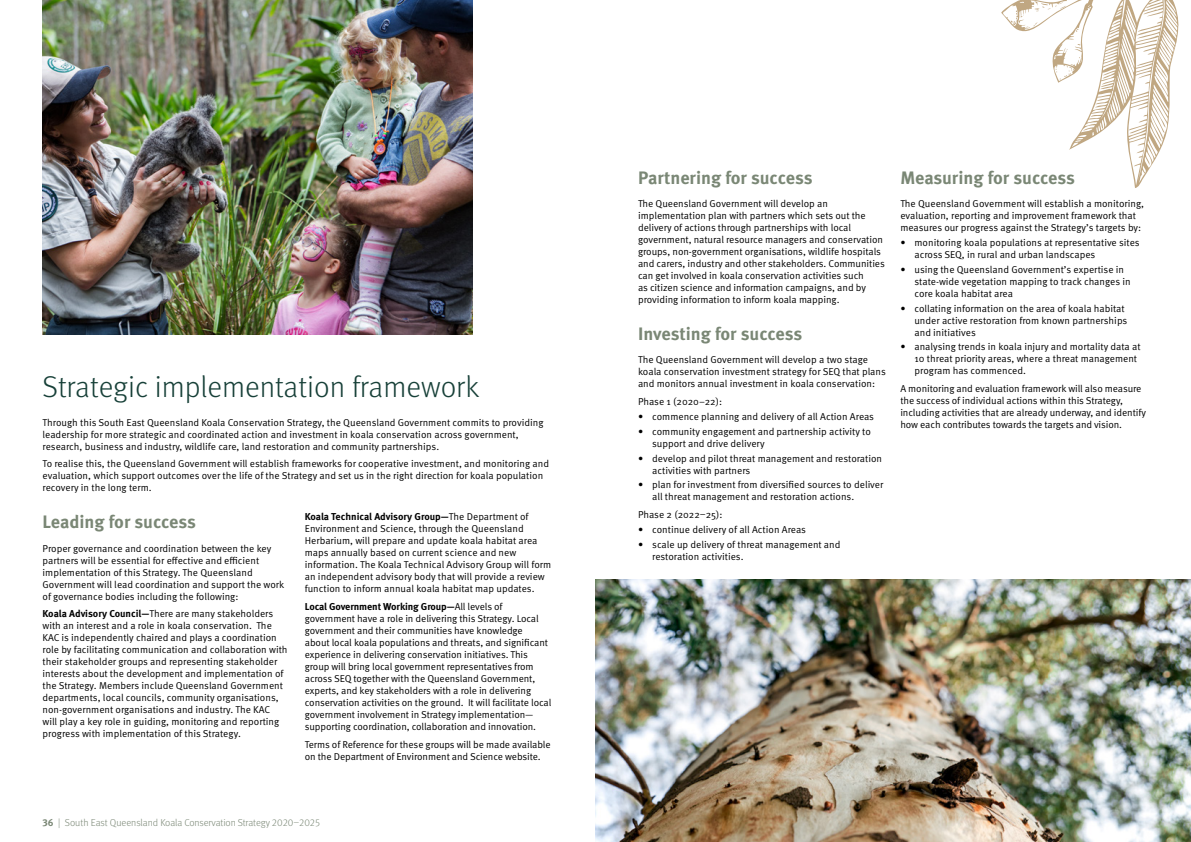
<style>
.page{position:relative;width:1191px;height:842px;background:#fff}
.page>*{position:absolute;margin:0;border:0;box-sizing:border-box;transform-origin:0 0}
.t1{font:300 30px "Meta OT";color:#174038}
.t2{font:700 18px "Meta OT";letter-spacing:-.005em;color:#7a8775}
.t3{font:10px/12px "Meta OT Norm";letter-spacing:-.005em;color:#000}
.t4{font:700 10px "Meta OT";letter-spacing:-.01em;color:#000}
.t5{font:300 10px "Meta OT";letter-spacing:-.01em;color:#7a8775}
.s1{font-family:"Meta OT";font-weight:700}
.s2{font-family:"Meta OT Norm";font-weight:400}
.s3{font-weight:700}
</style>
<div class="page">
<img style="left:43px;top:0;width:429px;height:334px">
<img style="left:595px;top:580px;width:596px;height:262px">
<svg style="left:1001px;top:0;width:178px;height:188px"></svg>
<h1 class="t1" style="left:43px;top:369px;width:438px">Strategic implementation framework</h1>
<p class="t3" style="left:43px;top:416px;width:502px">Through this South East Queensland Koala Conservation Strategy, the Queensland Government commits to providing leadership for more strategic and coordinated action and investment in koala conservation across government, research, business and industry, wildlife care, land restoration and community partnerships.</p>
<p class="t3" style="left:43px;top:458px;width:508px">To realise this, the Queensland Government will establish frameworks for cooperative investment, and monitoring and evaluation, which support outcomes over the life of the Strategy and set us in the right direction for koala population recovery in the long term.</p>
<h2 class="t2" style="left:43px;top:511px;width:155px">Leading for success</h2>
<p class="t3" style="left:43px;top:542px;width:243px">Proper governance and coordination between the key partners will be essential for effective and efficient implementation of this Strategy. The Queensland Government will lead coordination and support the work of governance bodies including the following:</p>
<p class="t3" style="left:43px;top:608px;width:246px"><span class="s1">Koala Advisory Council—</span>There are many stakeholders with an interest and a role in koala conservation. The KAC is independently chaired and plays a coordination role by facilitating communication and collaboration with their stakeholder groups and representing stakeholder interests about the development and implementation of the Strategy. Members include Queensland Government departments, local councils, community organisations, non-government organisations and industry. The KAC will play a key role in guiding, monitoring and reporting progress with implementation of this Strategy.</p>
<p class="t4" style="left:305px;top:511px;width:225px">Koala Technical Advisory Group—<span class="s2">The Department of</span></p>
<p class="t3" style="left:305px;top:523px;width:248px">Environment and Science, through the Queensland Herbarium, will prepare and update koala habitat area maps annually based on current science and new information. The Koala Technical Advisory Group will form an independent advisory body that will provide a review function to inform annual koala habitat map updates.</p>
<p class="t4" style="left:305px;top:600px;width:199px">Local Government Working Group—<span class="s2">All levels of</span></p>
<p class="t3" style="left:305px;top:613px;width:248px">government have a role in delivering this Strategy. Local government and their communities have knowledge<br>about local koala populations and threats, and significant experience in delivering conservation initiatives. This group will bring local government representatives from across SEQ together with the Queensland Government, experts, and key stakeholders with a role in delivering conservation activities on the ground. It will facilitate local government involvement in Strategy implementation— supporting coordination, collaboration and innovation.</p>
<p class="t3" style="left:305px;top:738px;width:247px">Terms of Reference for these groups will be made available on the Department of Environment and Science website.</p>
<p class="t5" style="left:43px;top:816px;width:279px"><span class="s3">36</span> | South East Queensland Koala Conservation Strategy 2020–2025</p>
<h2 class="t2" style="left:638px;top:167px;width:176px">Partnering for success</h2>
<p class="t3" style="left:638px;top:198px;width:248px">The Queensland Government will develop an implementation plan with partners which sets out the delivery of actions through partnerships with local government, natural resource managers and conservation groups, non-government organisations, wildlife hospitals and carers, industry and other stakeholders. Communities can get involved in koala conservation activities such<br>as citizen science and information campaigns, and by providing information to inform koala mapping.</p>
<h2 class="t2" style="left:638px;top:323px;width:166px">Investing for success</h2>
<p class="t3" style="left:638px;top:354px;width:249px">The Queensland Government will develop a two stage koala conservation investment strategy for SEQ that plans and monitors annual investment in koala conservation:</p>
<p class="t3" style="left:638px;top:396px;width:86px">Phase 1 (2020–22):</p>
<p class="t3" style="left:638px;top:411px;width:238px">• commence planning and delivery of all Action Areas</p>
<p class="t3" style="left:652px;top:425px;width:220px;text-indent:-14px">• community engagement and partnership activity to support and drive delivery</p>
<p class="t3" style="left:652px;top:452px;width:231px;text-indent:-14px">• develop and pilot threat management and restoration activities with partners</p>
<p class="t3" style="left:652px;top:479px;width:233px;text-indent:-14px">• plan for investment from diversified sources to deliver all threat management and restoration actions.</p>
<p class="t3" style="left:638px;top:509px;width:86px">Phase 2 (2022–25):</p>
<p class="t3" style="left:638px;top:524px;width:169px">• continue delivery of all Action Areas</p>
<p class="t3" style="left:652px;top:538px;width:190px;text-indent:-14px">• scale up delivery of threat management and restoration activities.</p>
<h2 class="t2" style="left:900px;top:167px;width:176px">Measuring for success</h2>
<p class="t3" style="left:900px;top:198px;width:245px">The Queensland Government will establish a monitoring, evaluation, reporting and improvement framework that measures our progress against the Strategy’s targets by:</p>
<p class="t3" style="left:914px;top:237px;width:227px;text-indent:-14px">• monitoring koala populations at representative sites across SEQ, in rural and urban landscapes</p>
<p class="t3" style="left:914px;top:263px;width:218px;text-indent:-14px">• using the Queensland Government’s expertise in state-wide vegetation mapping to track changes in core koala habitat area</p>
<p class="t3" style="left:914px;top:302px;width:214px;text-indent:-14px">• collating information on the area of koala habitat under active restoration from known partnerships and initiatives</p>
<p class="t3" style="left:914px;top:341px;width:228px;text-indent:-14px">• analysing trends in koala injury and mortality data at<br>10 threat priority areas, where a threat management program has commenced.</p>
<p class="t3" style="left:900px;top:383px;width:247px">A monitoring and evaluation framework will also measure the success of individual actions within this Strategy, including activities that are already underway, and identify how each contributes towards the targets and vision.</p>
</div>
